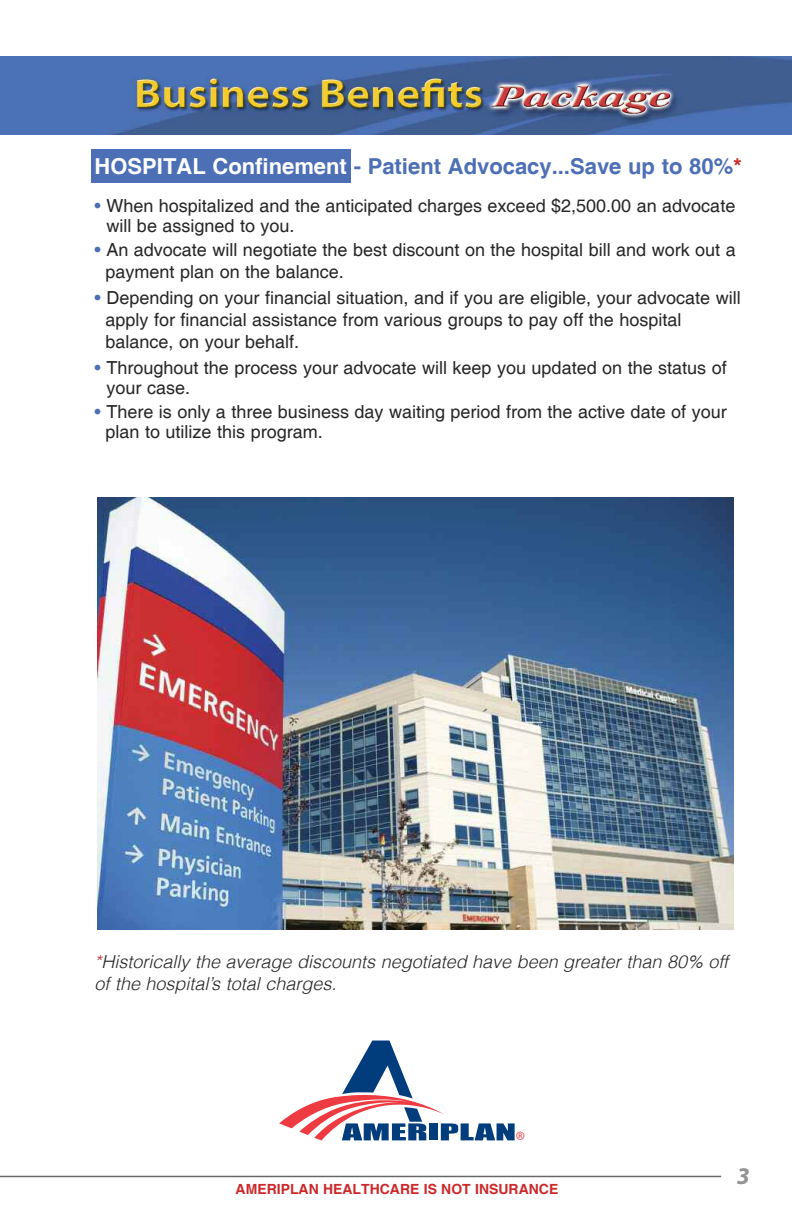
<style>
.page{position:relative;width:792px;height:1224px;background:#fff}
.page>*{position:absolute;margin:0;border:0;box-sizing:border-box;transform-origin:0 0}
.t1{font:italic 700 24px "Myriad Pro";color:#939393}
.t2{font:700 22px "Helvetica";color:#4c6fb5}
.t3{font:18px/20px "Helvetica";color:#272627}
.t4{font:italic 300 18px/22px "Helvetica";color:#272627}
.t5{font:18px "Myriad";color:#ee3a41}
.t6{font:700 14px "Helvetica";color:#cc292b}
.s1{color:#fff}
.s2{color:#cc292b}
.s3{color:#4c6fb5}
</style>
<div class="page">
<hr style="left:0;top:1176px;width:721px;height:1px;background:#686768">
<img style="left:0;top:56px;width:792px;height:78px">
<div style="left:91px;top:150px;width:259px;height:33px;background:#4c6fb5"></div>
<svg style="left:279px;top:1041px;width:236px;height:100px"></svg>
<img style="left:98px;top:497px;width:635px;height:432px">
<p class="t2" style="left:95px;top:154px;width:649px"><span class="s1">HOSPITAL Confinement</span> - Patient Advocacy...Save up to 80%<span class="s2">*</span></p>
<p class="t3" style="left:106px;top:196px;width:630px;text-indent:-12px"><span class="s3">•</span> When hospitalized and the anticipated charges exceed $2,500.00 an advocate will be assigned to you.</p>
<p class="t3" style="left:106px;top:239px;width:632px;line-height:22px;text-indent:-11px"><span class="s3">•</span> An advocate will negotiate the best discount on the hospital bill and work out a payment plan on the balance.</p>
<p class="t3" style="left:106px;top:287px;width:637px;line-height:22px;text-indent:-11px"><span class="s3">•</span> Depending on your financial situation, and if you are eligible, your advocate will apply for financial assistance from various groups to pay off the hospital balance, on your behalf.</p>
<p class="t3" style="left:106px;top:358px;width:622px;text-indent:-12px"><span class="s3">•</span> Throughout the process your advocate will keep you updated on the status of your case.</p>
<p class="t3" style="left:106px;top:402px;width:623px;text-indent:-11px"><span class="s3">•</span> There is only a three business day waiting period from the active date of your plan to utilize this program.</p>
<p class="t4" style="left:95px;top:952px;width:635px"><span class="s2">*</span>Historically the average discounts negotiated have been greater than 80% off of the hospital’s total charges.</p>
<p class="t5" style="left:516px;top:1132px;width:11px">®</p>
<p class="t6" style="left:236px;top:1181px;width:324px">AMERIPLAN HEALTHCARE IS NOT INSURANCE</p>
<h1 class="t1" style="left:737px;top:1167px;width:14px">3</h1>
</div>
